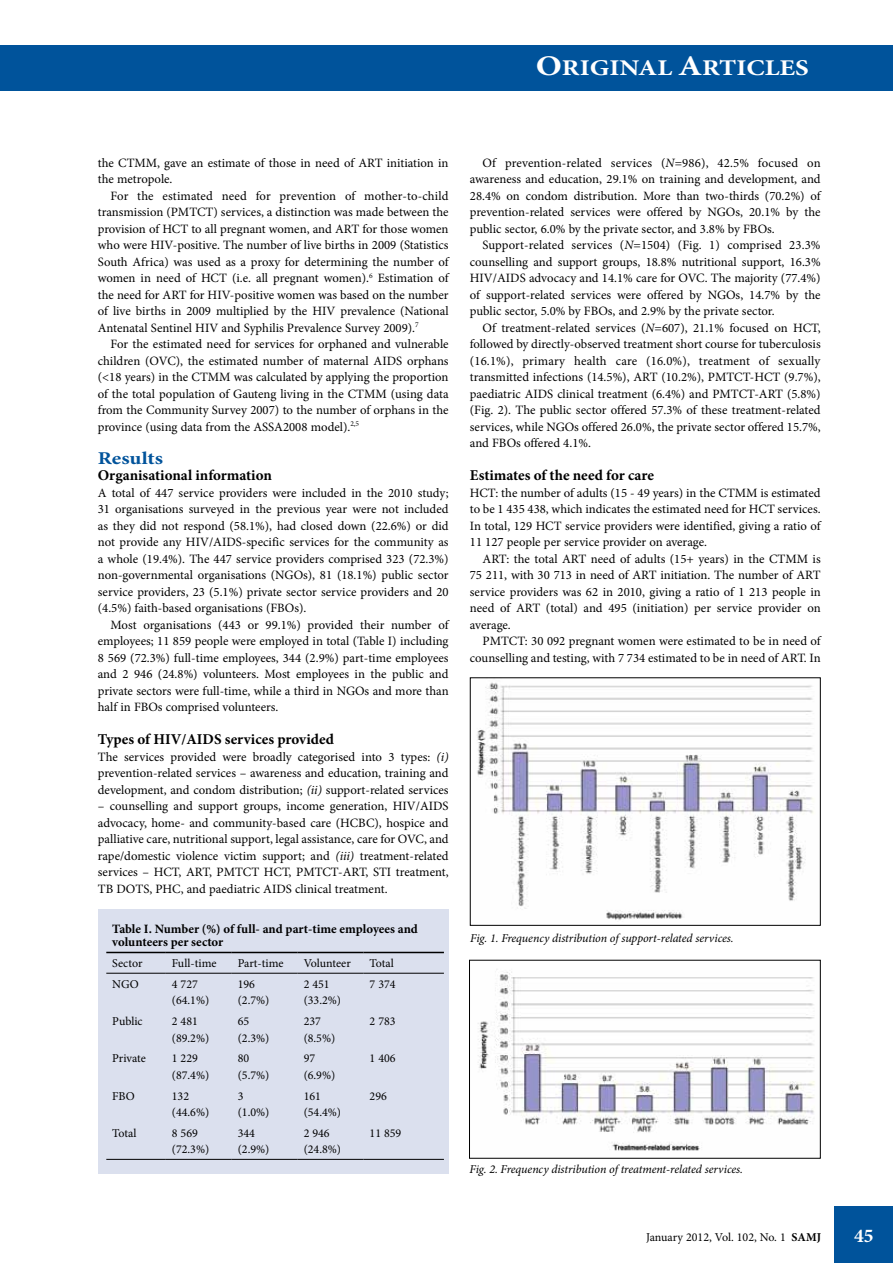
<style>
.page{position:relative;width:893px;height:1263px;background:#fff}
.page>*{position:absolute;margin:0;border:0;box-sizing:border-box;transform-origin:0 0}
.t1{font:700 22.5px "Minion Pro";color:#fff;scale:1.2 1}
.t2{font:700 19.5px "Minion Pro";color:#fff}
.t3{font:700 18px "Minion Pro";color:#00539b;scale:1.2 1}
.t4{font:700 15px "Minion Pro";color:#000}
.t5{font:12.75px/16.5px "Minion Pro";color:#000;text-align:justify}
.t6{font:700 12.75px/13.5px "Minion Pro";letter-spacing:-.005em;color:#000}
.t7{font:12px/16.5px "Minion Pro";color:#000}
.t8{font:italic 12px "Minion Pro";letter-spacing:-.01em;color:#000}
.s1{font-size:28.5px}
.s2{font-style:italic}
.s3{font-weight:700}
</style>
<div class="page">
<div style="left:834px;top:1206px;width:59px;height:57px;background:#00539b"></div>
<div style="left:0;top:45px;width:893px;height:45px;background:#00539b"></div>
<div style="left:98px;top:909px;width:351px;height:264px;background:#dbe0ee"></div>
<hr style="left:106px;top:952px;width:60px;height:1px;background:#000">
<hr style="left:166px;top:952px;width:66px;height:1px;background:#000">
<hr style="left:232px;top:952px;width:66px;height:1px;background:#000">
<hr style="left:298px;top:952px;width:66px;height:1px;background:#000">
<hr style="left:364px;top:952px;width:80px;height:1px;background:#000">
<hr style="left:106px;top:973px;width:60px;height:1px;background:#000">
<hr style="left:166px;top:973px;width:66px;height:1px;background:#000">
<hr style="left:232px;top:973px;width:66px;height:1px;background:#000">
<hr style="left:298px;top:973px;width:66px;height:1px;background:#000">
<hr style="left:364px;top:973px;width:80px;height:1px;background:#000">
<hr style="left:106px;top:1159px;width:60px;height:1px;background:#000">
<hr style="left:166px;top:1159px;width:66px;height:1px;background:#000">
<hr style="left:232px;top:1159px;width:66px;height:1px;background:#000">
<hr style="left:298px;top:1159px;width:66px;height:1px;background:#000">
<hr style="left:364px;top:1159px;width:80px;height:1px;background:#000">
<img style="left:477px;top:682px;width:337px;height:238px">
<div style="left:470px;top:677px;width:351px;height:249px;border:1px solid #000"></div>
<img style="left:478px;top:969px;width:337px;height:182px">
<div style="left:469px;top:960px;width:352px;height:198px;border:1px solid #000"></div>
<h1 class="t1" style="left:536px;top:52px;width:229px"><span class="s1">O</span>RIGINAL <span class="s1">A</span>RTICLES</h1>
<p class="t5" style="left:98px;top:154px;width:352px">the CTMM, gave an estimate of those in need of ART initiation in the metropole.</p>
<p class="t5" style="left:98px;top:187px;width:352px;text-indent:13px">For the estimated need for prevention of mother-to-child transmission (PMTCT) services, a distinction was made between the provision of HCT to all pregnant women, and ART for those women who were HIV-positive. The number of live births in 2009 (Statistics South Africa) was used as a proxy for determining the number of women in need of HCT (i.e. all pregnant women).<sup>6</sup> Estimation of the need for ART for HIV-positive women was based on the number of live births in 2009 multiplied by the HIV prevalence (National Antenatal Sentinel HIV and Syphilis Prevalence Survey 2009).<sup>7</sup></p>
<p class="t5" style="left:98px;top:336px;width:352px;text-indent:13px">For the estimated need for services for orphaned and vulnerable children (OVC), the estimated number of maternal AIDS orphans (&lt;18 years) in the CTMM was calculated by applying the proportion of the total population of Gauteng living in the CTMM (using data from the Community Survey 2007) to the number of orphans in the province (using data from the ASSA2008 model).<sup>2,5</sup></p>
<h3 class="t3" style="left:98px;top:445px;width:56px">Results</h3>
<p class="t4" style="left:98px;top:465px;width:176px">Organisational information</p>
<p class="t5" style="left:98px;top:484px;width:352px">A total of 447 service providers were included in the 2010 study; 31 organisations surveyed in the previous year were not included as they did not respond (58.1%), had closed down (22.6%) or did not provide any HIV/AIDS-specific services for the community as a whole (19.4%). The 447 service providers comprised 323 (72.3%) non-governmental organisations (NGOs), 81 (18.1%) public sector service providers, 23 (5.1%) private sector service providers and 20 (4.5%) faith-based organisations (FBOs).</p>
<p class="t5" style="left:98px;top:616px;width:352px;text-indent:13px">Most organisations (443 or 99.1%) provided their number of employees; 11 859 people were employed in total (Table I) including 8 569 (72.3%) full-time employees, 344 (2.9%) part-time employees and 2 946 (24.8%) volunteers. Most employees in the public and private sectors were full-time, while a third in NGOs and more than half in FBOs comprised volunteers.</p>
<p class="t4" style="left:98px;top:729px;width:238px">Types of HIV/AIDS services provided</p>
<p class="t5" style="left:98px;top:748px;width:352px">The services provided were broadly categorised into 3 types: <span class="s2">(i) </span>prevention-related services – awareness and education, training and development, and condom distribution; <span class="s2">(ii)</span> support-related services</p>
<p class="t5" style="left:98px;top:798px;width:352px">– counselling and support groups, income generation, HIV/AIDS advocacy, home- and community-based care (HCBC), hospice and palliative care, nutritional support, legal assistance, care for OVC, and rape/domestic violence victim support; and <span class="s2">(iii)</span> treatment-related services – HCT, ART, PMTCT HCT, PMTCT-ART, STI treatment, TB DOTS, PHC, and paediatric AIDS clinical treatment.</p>
<p class="t6" style="left:112px;top:922px;width:307px">Table I. Number (%) of full- and part-time employees and volunteers per sector</p>
<p class="t7" style="left:112px;top:955px;width:32px">Sector</p>
<p class="t7" style="left:172px;top:955px;width:46px">Full-time</p>
<p class="t7" style="left:238px;top:955px;width:47px">Part-time</p>
<p class="t7" style="left:304px;top:955px;width:49px">Volunteer</p>
<p class="t7" style="left:370px;top:955px;width:26px">Total</p>
<p class="t7" style="left:112px;top:976px;width:28px">NGO</p>
<p class="t7" style="left:172px;top:976px;width:39px">4 727 (64.1%)</p>
<p class="t7" style="left:238px;top:976px;width:33px">196 (2.7%)</p>
<p class="t7" style="left:304px;top:976px;width:39px">2 451 (33.2%)</p>
<p class="t7" style="left:370px;top:976px;width:28px">7 374</p>
<p class="t7" style="left:112px;top:1013px;width:32px">Public</p>
<p class="t7" style="left:172px;top:1013px;width:39px">2 481 (89.2%)</p>
<p class="t7" style="left:238px;top:1013px;width:33px">65 (2.3%)</p>
<p class="t7" style="left:304px;top:1013px;width:33px">237 (8.5%)</p>
<p class="t7" style="left:370px;top:1013px;width:28px">2 783</p>
<p class="t7" style="left:112px;top:1050px;width:35px">Private</p>
<p class="t7" style="left:172px;top:1050px;width:39px">1 229 (87.4%)</p>
<p class="t7" style="left:238px;top:1050px;width:33px">80 (5.7%)</p>
<p class="t7" style="left:304px;top:1050px;width:33px">97 (6.9%)</p>
<p class="t7" style="left:370px;top:1050px;width:28px">1 406</p>
<p class="t7" style="left:112px;top:1087px;width:24px">FBO</p>
<p class="t7" style="left:172px;top:1087px;width:39px">132 (44.6%)</p>
<p class="t7" style="left:238px;top:1087px;width:33px">3 (1.0%)</p>
<p class="t7" style="left:304px;top:1087px;width:39px">161 (54.4%)</p>
<p class="t7" style="left:370px;top:1087px;width:19px">296</p>
<p class="t7" style="left:112px;top:1125px;width:26px">Total</p>
<p class="t7" style="left:172px;top:1125px;width:39px">8 569 (72.3%)</p>
<p class="t7" style="left:238px;top:1125px;width:33px">344 (2.9%)</p>
<p class="t7" style="left:304px;top:1125px;width:39px">2 946 (24.8%)</p>
<p class="t7" style="left:370px;top:1125px;width:33px">11 859</p>
<p class="t5" style="left:470px;top:154px;width:352px;text-indent:13px">Of prevention-related services (<span class="s2">N</span>=986), 42.5% focused on awareness and education, 29.1% on training and development, and 28.4% on condom distribution. More than two-thirds (70.2%) of prevention-related services were offered by NGOs, 20.1% by the public sector, 6.0% by the private sector, and 3.8% by FBOs.</p>
<p class="t5" style="left:470px;top:237px;width:352px;text-indent:13px">Support-related services (<span class="s2">N</span>=1504) (Fig. 1) comprised 23.3% counselling and support groups, 18.8% nutritional support, 16.3% HIV/AIDS advocacy and 14.1% care for OVC. The majority (77.4%) of support-related services were offered by NGOs, 14.7% by the public sector, 5.0% by FBOs, and 2.9% by the private sector.</p>
<p class="t5" style="left:470px;top:319px;width:352px;text-indent:13px">Of treatment-related services (<span class="s2">N</span>=607), 21.1% focused on HCT, followed by directly-observed treatment short course for tuberculosis (16.1%), primary health care (16.0%), treatment of sexually transmitted infections (14.5%), ART (10.2%), PMTCT-HCT (9.7%), paediatric AIDS clinical treatment (6.4%) and PMTCT-ART (5.8%) (Fig. 2). The public sector offered 57.3% of these treatment-related services, while NGOs offered 26.0%, the private sector offered 15.7%, and FBOs offered 4.1%.</p>
<p class="t4" style="left:470px;top:465px;width:186px">Estimates of the need for care</p>
<p class="t5" style="left:470px;top:484px;width:352px">HCT: the number of adults (15 - 49 years) in the CTMM is estimated to be 1 435 438, which indicates the estimated need for HCT services.<br>In total, 129 HCT service providers were identified, giving a ratio of 11 127 people per service provider on average.</p>
<p class="t5" style="left:470px;top:550px;width:352px;text-indent:13px">ART: the total ART need of adults (15+ years) in the CTMM is 75 211, with 30 713 in need of ART initiation. The number of ART service providers was 62 in 2010, giving a ratio of 1 213 people in need of ART (total) and 495 (initiation) per service provider on average.</p>
<p class="t5" style="left:470px;top:633px;width:352px;text-align:right">PMTCT: 30 092 pregnant women were estimated to be in need of counselling and testing, with 7 734 estimated to be in need of ART. In</p>
<p class="t8" style="left:470px;top:930px;width:265px">Fig. 1. Frequency distribution of support-related services.</p>
<p class="t8" style="left:469px;top:1161px;width:275px">Fig. 2. Frequency distribution of treatment-related services.</p>
<p class="t7" style="left:646px;top:1229px;width:176px">January 2012, Vol. 102, No. 1 <span class="s3">SAMJ</span></p>
<h2 class="t2" style="left:854px;top:1222px;width:21px">45</h2>
</div>
